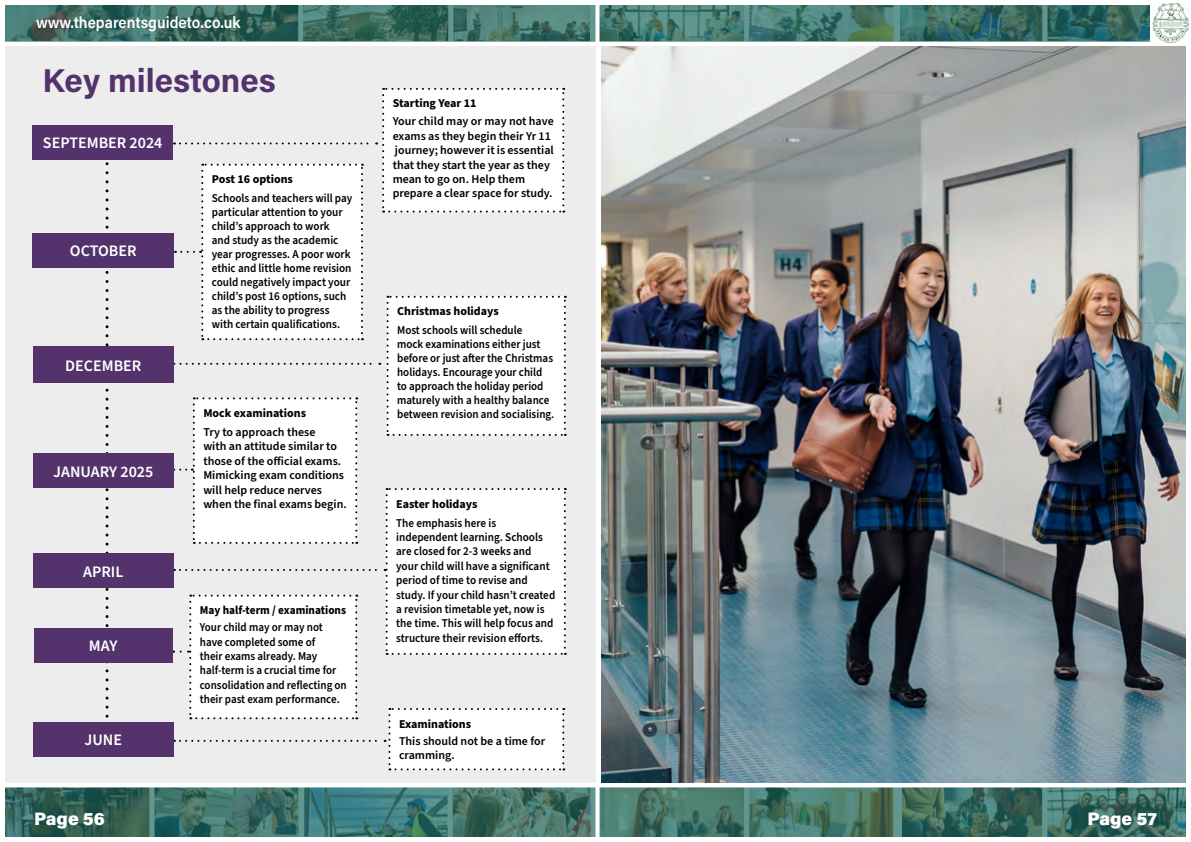
<style>
.page{position:relative;width:1191px;height:842px;background:#fff}
.page>*{position:absolute;margin:0;border:0;box-sizing:border-box;transform-origin:0 0}
.t1{font:700 33px "Acumin Pro";color:#54336d}
.t2{font:900 18px "Acumin Pro";color:#fff}
.t3{font:600 16px "Source Sans Pro";color:#fff}
.t4{font:16px "Acumin Variable Concept";color:#fff;scale:.94 1}
.t5{font:600 12px/14px "Source Sans Pro";color:#000;scale:.93 1}
.t6{font:600 12px/14px "Source Sans Pro";color:#000;scale:.92 1}
.t7{font:600 12px/14.4px "Source Sans Pro";color:#000}
.t8{font:700 12px "Source Sans Pro";color:#000}
.t9{font:700 12px "Source Sans Pro";color:#000;scale:.94 1}
</style>
<div class="page">
<svg style="left:5px;top:782px;width:1181px;height:55px;background:#507d74"></svg>
<svg style="left:5px;top:5px;width:1181px;height:42px;background:#548179"></svg>
<svg style="left:595px;top:5px;width:4px;height:832px"></svg>
<div style="left:1150px;top:0;width:41px;height:43px;background:#fff"></div>
<img style="left:1152px;top:3px;width:36px;height:40px">
<div style="left:5px;top:46px;width:590px;height:736px;background:#ededed"></div>
<svg style="left:106px;top:162px;width:3px;height:556px"></svg>
<svg style="left:168px;top:88px;width:398px;height:682px"></svg>
<div style="left:33px;top:125px;width:140px;height:35px;background:#54336d"></div>
<div style="left:33px;top:233px;width:141px;height:35px;background:#54336d"></div>
<div style="left:33px;top:346px;width:140px;height:37px;background:#54336d"></div>
<div style="left:33px;top:453px;width:140px;height:35px;background:#54336d"></div>
<div style="left:33px;top:553px;width:140px;height:35px;background:#54336d"></div>
<div style="left:34px;top:628px;width:139px;height:34px;background:#54336d"></div>
<div style="left:33px;top:722px;width:140px;height:35px;background:#54336d"></div>
<img style="left:601px;top:47px;width:584px;height:735px">
<h3 class="t4" style="left:36px;top:11px;width:219px">www.theparentsguideto.co.uk</h3>
<h1 class="t1" style="left:43px;top:58px;width:235px">Key milestones</h1>
<p class="t8" style="left:393px;top:95px;width:85px">Starting Year 11</p>
<p class="t7" style="left:393px;top:115px;width:163px">Your child may or may not have exams as they begin their Yr 11 journey; however it is essential that they start the year as they mean to go on. Help them prepare a clear space for study.</p>
<h3 class="t3" style="left:43px;top:131px;width:121px">SEPTEMBER 2024</h3>
<p class="t8" style="left:212px;top:171px;width:83px">Post 16 options</p>
<p class="t5" style="left:212px;top:192px;width:153px">Schools and teachers will pay particular attention to your child’s approach to work<br>and study as the academic year progresses. A poor work ethic and little home revision could negatively impact your child’s post 16 options, such as the ability to progress with certain qualifications.</p>
<h3 class="t3" style="left:70px;top:240px;width:68px">OCTOBER</h3>
<p class="t8" style="left:397px;top:303px;width:103px">Christmas holidays</p>
<p class="t6" style="left:397px;top:324px;width:171px">Most schools will schedule<br>mock examinations either just before or just after the Christmas holidays. Encourage your child to approach the holiday period maturely with a healthy balance</p>
<h3 class="t3" style="left:65px;top:355px;width:78px">DECEMBER</h3>
<p class="t8" style="left:203px;top:405px;width:104px">Mock examinations</p>
<p class="t6" style="left:397px;top:408px;width:172px">between revision and socialising.</p>
<p class="t7" style="left:203px;top:425px;width:145px">Try to approach these<br>with an attitude similar to those of the official exams.<br>Mimicking exam conditions will help reduce nerves when the final exams begin.</p>
<h3 class="t3" style="left:53px;top:461px;width:102px">JANUARY 2025</h3>
<p class="t8" style="left:396px;top:495px;width:83px">Easter holidays</p>
<p class="t5" style="left:396px;top:516px;width:173px;line-height:14.4px">The emphasis here is independent learning. Schools are closed for 2-3 weeks and your child will have a significant period of time to revise and study. If your child hasn’t created a revision timetable yet, now is the time. This will help focus and structure their revision efforts.</p>
<h3 class="t3" style="left:83px;top:560px;width:42px">APRIL</h3>
<p class="t9" style="left:200px;top:602px;width:157px">May half-term / examinations</p>
<p class="t6" style="left:200px;top:620px;width:161px;line-height:14.4px">Your child may or may not have completed some of<br>their exams already. May half-term is a crucial time for consolidation and reflecting on their past exam performance.</p>
<h3 class="t3" style="left:89px;top:635px;width:30px">MAY</h3>
<h3 class="t3" style="left:84px;top:729px;width:39px">JUNE</h3>
<p class="t8" style="left:399px;top:715px;width:74px">Examinations</p>
<p class="t7" style="left:399px;top:734px;width:148px">This should not be a time for cramming.</p>
<h2 class="t2" style="left:34px;top:806px;width:72px">Page 56</h2>
<h2 class="t2" style="left:1087px;top:806px;width:71px">Page 57</h2>
</div>
